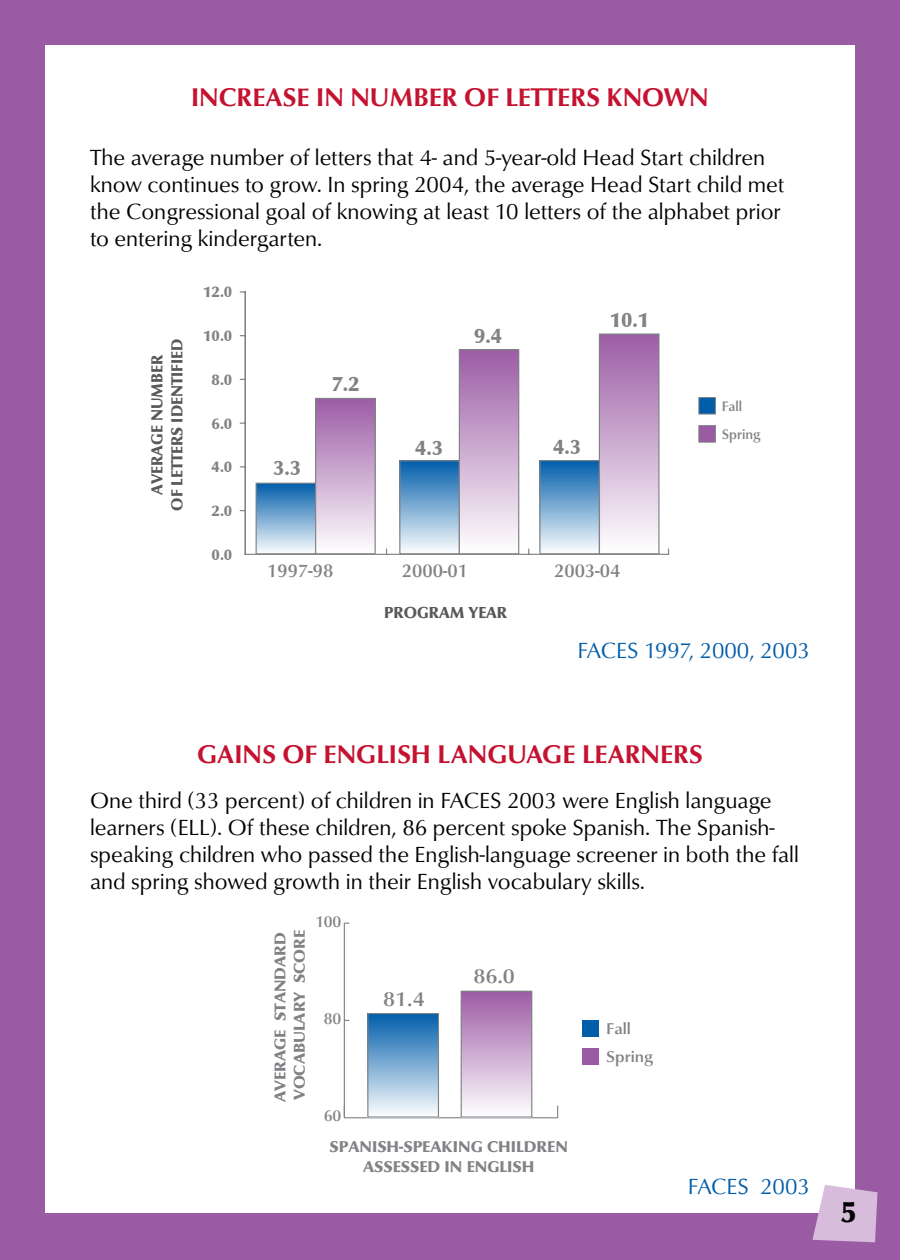
<style>
.page{position:relative;width:900px;height:1260px;background:#9b5ba4}
.page>*{position:absolute;margin:0;border:0;box-sizing:border-box;transform-origin:0 0}
.t1{font:30px "URW Classico Blac";color:#000}
.t2{font:700 26.25px "URW Classico T";color:#c41230}
.t3{font:22.5px/27px "URW Classico T";color:#000}
.t4{font:22.5px "URW Classico T";color:#005daa}
.t5{font:21px "URW Classico Blac";color:#808285}
.t6{font:500 20.5px "URW Classico";color:#808285;scale:1.06 1}
.t7{font:500 18.75px "URW Classico";color:#808285}
.t8{font:16.5px/20px "URW Classico Blac";color:#58595b;text-align:center}
.t9{font:16px/19.5px "URW Classico Blac";color:#808285;text-align:center;scale:1.06 1}
.t10{font:500 16px/28.8px "URW Classico";color:#808285;scale:1.06 1}
.t11{font:500 16px "URW Classico";color:#808285}
.t12{font:15.5px "URW Classico Blac";color:#808285}
.t13{font:500 14px/28px "URW Classico";color:#808285}
</style>
<div class="page">
<div style="left:45px;top:45px;width:810px;height:1167px;background:#fff"></div>
<svg style="left:812px;top:1185px;width:66px;height:57px"></svg>
<hr style="left:245px;top:292px;width:1px;height:262px;background:#808285">
<hr style="left:245px;top:554px;width:424px;height:1px;background:#808285">
<div style="left:699px;top:397px;width:17px;height:17px;background:#005daa;border:1px solid #808285"></div>
<div style="left:699px;top:425px;width:17px;height:17px;background:#9b5ba4;border:1px solid #808285"></div>
<div style="left:256px;top:483px;width:60px;height:71px;background:linear-gradient(to bottom,#015daa,#fcfefe)"></div>
<div style="left:256px;top:483px;width:60px;height:71px;border:1px solid #808285"></div>
<div style="left:400px;top:461px;width:59px;height:93px;background:linear-gradient(to bottom,#025eab,#fdfefe)"></div>
<div style="left:399px;top:460px;width:61px;height:94px;border:1px solid #808285"></div>
<div style="left:540px;top:461px;width:59px;height:93px;background:linear-gradient(to bottom,#035eab,#fdfefe)"></div>
<div style="left:539px;top:460px;width:61px;height:94px;border:1px solid #808285"></div>
<div style="left:316px;top:398px;width:59px;height:156px;background:linear-gradient(to bottom,#9b5ca4,#fefdfe)"></div>
<div style="left:315px;top:398px;width:61px;height:156px;border:1px solid #808285"></div>
<div style="left:459px;top:350px;width:60px;height:204px;background:linear-gradient(to bottom,#9c5ca5,#fefefe)"></div>
<div style="left:459px;top:349px;width:60px;height:205px;border:1px solid #808285"></div>
<div style="left:599px;top:334px;width:60px;height:220px;background:linear-gradient(to bottom,#9c5ca4,#fefefe)"></div>
<div style="left:599px;top:334px;width:61px;height:220px;border:1px solid #808285"></div>
<div style="left:583px;top:1020px;width:16px;height:16px;background:#005daa"></div>
<div style="left:583px;top:1048px;width:16px;height:16px;background:#9b5ba4"></div>
<hr style="left:344px;top:1117px;width:214px;height:1px;background:#808285">
<hr style="left:344px;top:923px;width:1px;height:193px;background:#808285">
<div style="left:461px;top:991px;width:71px;height:126px;background:linear-gradient(to bottom,#9b5ca4,#fefdfe)"></div>
<div style="left:461px;top:991px;width:71px;height:127px;border:1px solid #808285"></div>
<div style="left:368px;top:1014px;width:70px;height:103px;background:linear-gradient(to bottom,#035eab,#fdfefe)"></div>
<div style="left:367px;top:1013px;width:72px;height:105px;border:1px solid #808285"></div>
<p class="t2" style="left:191px;top:82px;width:76px">INCREASE</p>
<p class="t2" style="left:316px;top:82px;width:394px">IN NUMBER OF LETTERS KNOWN</p>
<p class="t3" style="left:90px;top:144px;width:696px">The average number of letters that 4- and 5-year-old Head Start children know continues to grow. In spring 2004, the average Head Start child met the Congressional goal of knowing at least 10 letters of the alphabet prior to entering kindergarten.</p>
<p class="t8" style="left:147px;top:511px;width:173px;rotate:-90deg">AVERAGE NUMBER<br>OF LETTERS IDENTIFIED</p>
<p class="t12" style="left:203px;top:283px;width:31px">12.0</p>
<p class="t12" style="left:203px;top:326px;width:31px">10.0</p>
<p class="t12" style="left:212px;top:370px;width:22px">8.0</p>
<p class="t12" style="left:212px;top:414px;width:22px">6.0</p>
<p class="t12" style="left:212px;top:458px;width:22px">4.0</p>
<p class="t12" style="left:212px;top:501px;width:22px">2.0</p>
<p class="t12" style="left:212px;top:545px;width:22px">0.0</p>
<p class="t5" style="left:273px;top:455px;width:30px">3.3</p>
<p class="t5" style="left:331px;top:371px;width:30px">7.2</p>
<p class="t5" style="left:474px;top:323px;width:30px">9.4</p>
<p class="t5" style="left:610px;top:308px;width:41px">10.1</p>
<p class="t5" style="left:415px;top:435px;width:30px">4.3</p>
<p class="t5" style="left:553px;top:435px;width:30px">4.3</p>
<p class="t7" style="left:267px;top:559px;width:68px">1997-98</p>
<p class="t7" style="left:402px;top:559px;width:68px">2000-01</p>
<p class="t7" style="left:554px;top:559px;width:68px">2003-04</p>
<p class="t8" style="left:384px;top:603px;width:124px">PROGRAM YEAR</p>
<p class="t13" style="left:722px;top:392px;width:40px">Fall<br>Spring</p>
<p class="t4" style="left:577px;top:637px;width:234px">FACES 1997, 2000, 2003</p>
<p class="t2" style="left:197px;top:739px;width:347px">GAINS OF ENGLISH LANGUAGE</p>
<p class="t2" style="left:582px;top:739px;width:120px">LEARNERS</p>
<p class="t3" style="left:90px;top:787px;width:710px">One third (33 percent) of children in FACES 2003 were English language learners (ELL). Of these children, 86 percent spoke Spanish. The Spanish&shy;speaking children who passed the English-language screener in both the fall and spring showed growth in their English vocabulary skills.</p>
<p class="t9" style="left:270px;top:1102px;width:164px;text-align:left;rotate:-90deg">AVERAGE STANDARD<br>VOCABULARY SCORE</p>
<p class="t11" style="left:316px;top:912px;width:27px">100</p>
<p class="t11" style="left:324px;top:1009px;width:19px">80</p>
<p class="t11" style="left:324px;top:1106px;width:19px">60</p>
<p class="t6" style="left:383px;top:987px;width:41px">81.4</p>
<p class="t6" style="left:473px;top:963px;width:41px">86.0</p>
<p class="t9" style="left:330px;top:1137px;width:226px">SPANISH-SPEAKING CHILDREN<br>ASSESSED IN ENGLISH</p>
<p class="t10" style="left:606px;top:1014px;width:46px">Fall<br>Spring</p>
<p class="t4" style="left:688px;top:1173px;width:124px">FACES 2003</p>
<h1 class="t1" style="left:841px;top:1193px;width:18px">5</h1>
</div>
